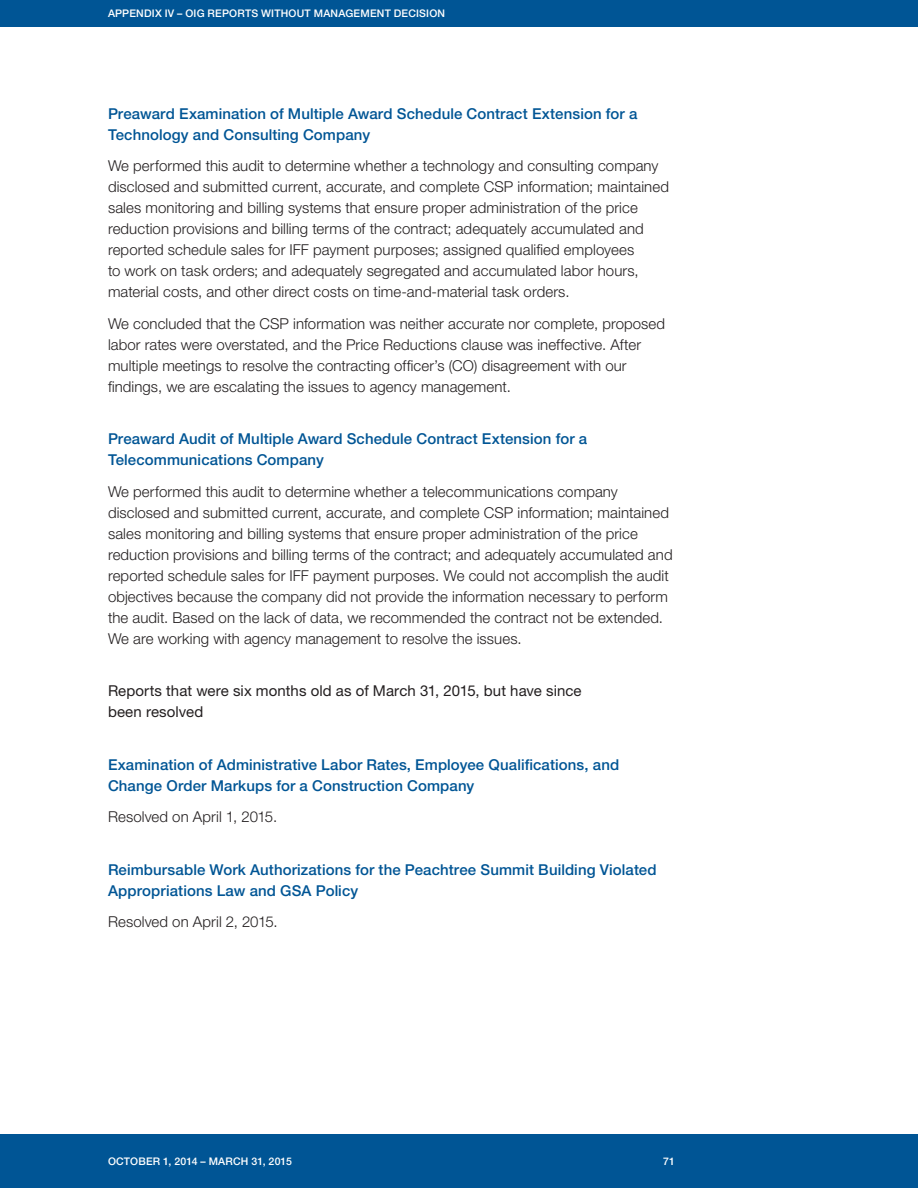
<style>
.page{position:relative;width:918px;height:1188px;background:#fff}
.page>*{position:absolute;margin:0;border:0;box-sizing:border-box;transform-origin:0 0}
._3_text{font:300 15px/21px "Helvetica Neue LT Std";letter-spacing:.005em;color:#231f20}
.Report_headline{font:500 15px/21px "Helvetica Neue LT Std";letter-spacing:.005em;color:#005595}
.Report_Number{font:15px/21px "Helvetica Neue LT Std";letter-spacing:.005em;color:#231f20}
.t1{font:500 10.5px "Helvetica Neue LT Std";letter-spacing:.02em;color:#fff}
</style>
<div class="page">
<div style="left:0;top:0;width:918px;height:27px;background:#005595"></div>
<div style="left:0;top:1134px;width:918px;height:54px;background:#005595"></div>
<p class="t1" style="left:108px;top:7px;width:339px">APPENDIX IV – OIG REPORTS WITHOUT MANAGEMENT DECISION</p>
<p class="Report_headline" style="left:108px;top:103px;width:531px">Preaward Examination of Multiple Award Schedule Contract Extension for a<br>Technology and Consulting Company</p>
<p class="_3_text" style="left:108px;top:155px;width:563px">We performed this audit to determine whether a technology and consulting company disclosed and submitted current, accurate, and complete CSP information; maintained sales monitoring and billing systems that ensure proper administration of the price reduction provisions and billing terms of the contract; adequately accumulated and reported schedule sales for IFF payment purposes; assigned qualified employees<br>to work on task orders; and adequately segregated and accumulated labor hours, material costs, and other direct costs on time-and-material task orders.</p>
<p class="_3_text" style="left:108px;top:313px;width:559px">We concluded that the CSP information was neither accurate nor complete, proposed labor rates were overstated, and the Price Reductions clause was ineffective. After multiple meetings to resolve the contracting officer’s (CO) disagreement with our findings, we are escalating the issues to agency management.</p>
<p class="Report_headline" style="left:108px;top:428px;width:481px">Preaward Audit of Multiple Award Schedule Contract Extension for a<br>Telecommunications Company</p>
<p class="_3_text" style="left:108px;top:481px;width:566px">We performed this audit to determine whether a telecommunications company disclosed and submitted current, accurate, and complete CSP information; maintained sales monitoring and billing systems that ensure proper administration of the price reduction provisions and billing terms of the contract; and adequately accumulated and reported schedule sales for IFF payment purposes. We could not accomplish the audit objectives because the company did not provide the information necessary to perform the audit. Based on the lack of data, we recommended the contract not be extended.<br>We are working with agency management to resolve the issues.</p>
<p class="Report_Number" style="left:108px;top:680px;width:475px">Reports that were six months old as of March 31, 2015, but have since been resolved</p>
<p class="Report_headline" style="left:108px;top:754px;width:513px">Examination of Administrative Labor Rates, Employee Qualifications, and<br>Change Order Markups for a Construction Company</p>
<p class="_3_text" style="left:108px;top:806px;width:171px">Resolved on April 1, 2015.</p>
<p class="Report_headline" style="left:108px;top:859px;width:550px">Reimbursable Work Authorizations for the Peachtree Summit Building Violated<br>Appropriations Law and GSA Policy</p>
<p class="_3_text" style="left:108px;top:911px;width:171px">Resolved on April 2, 2015.</p>
<p class="t1" style="left:108px;top:1155px;width:185px">Octo ber 1, 2014 – March 31, 2015</p>
<p class="t1" style="left:663px;top:1155px;width:13px">71</p>
</div>
